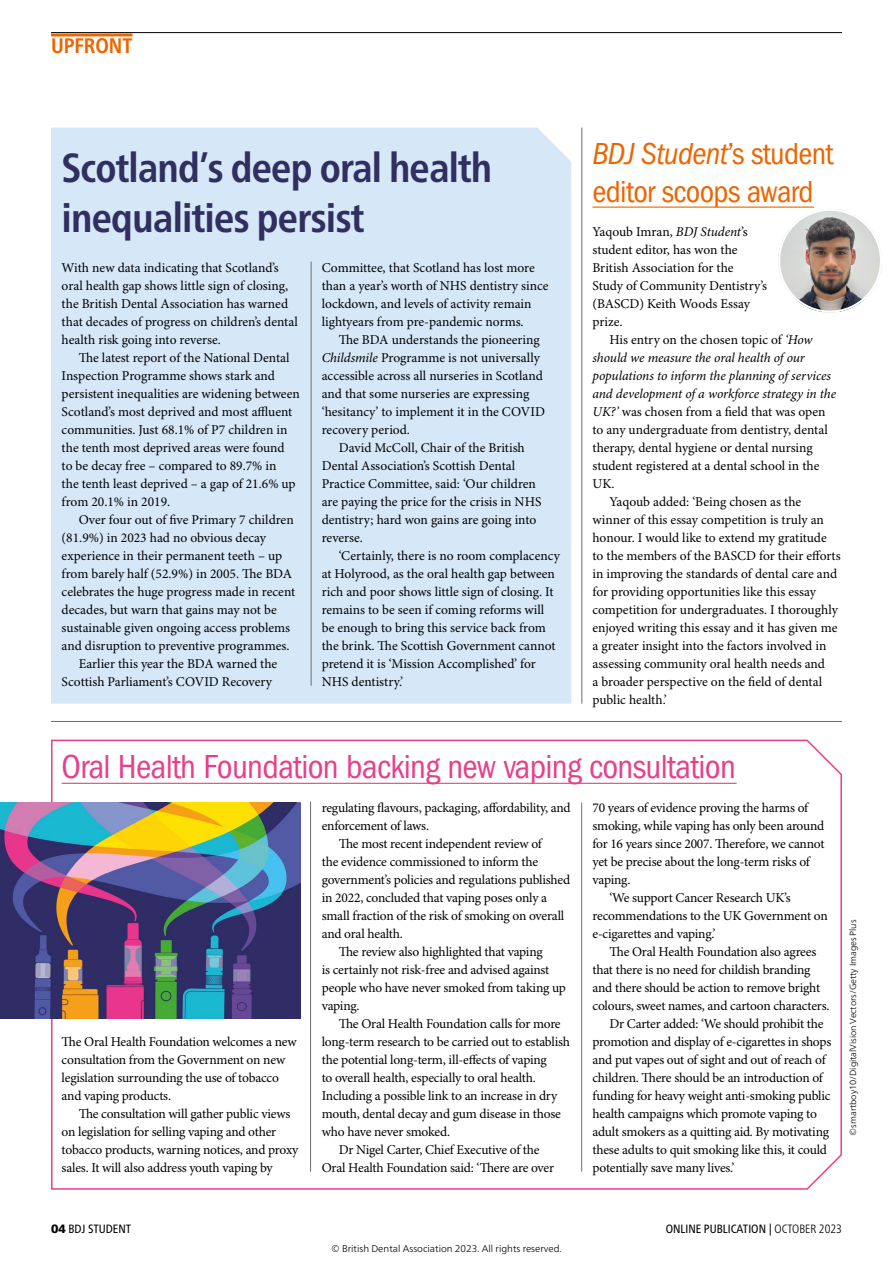
<style>
.page{position:relative;width:893px;height:1263px;background:#fff}
.page>*{position:absolute;margin:0;border:0;box-sizing:border-box;transform-origin:0 0}
.Title_upfront_headli{font:700 condensed 40.5px/49.5px "Frutiger Neue LT Pro";letter-spacing:-.02em;color:#302f60}
.Title_upfront_headli-2{font:condensed 34.5px "ITC Franklin Gothic Std";letter-spacing:-.02em;color:#e6408d}
.Title_Upfront_Headli{font:condensed 31.5px/37.8px "ITC Franklin Gothic Std";letter-spacing:-.02em;color:#ec6500}
.t1{font:700 condensed 21px "Frutiger Neue LT Pro";letter-spacing:-.005em;color:#ec6500}
.Para_body{font:13.5px/18px "Minion Pro";letter-spacing:-.01em;color:#000}
.Para_body_1st{font:13.5px/18px "Minion Pro";letter-spacing:-.005em;color:#000}
.t2{font:condensed 12px "Frutiger Neue LT Pro";color:#000}
.t3{font:300 9.75px "Frutiger Neue LT Pro";color:#000}
.Image_Source_credit{font:300 9px "Frutiger Neue LT Pro";letter-spacing:-.005em;color:#000}
.s1{font-style:italic}
.s2{font-weight:900;font-stretch:normal}
.s3{font-weight:300}
</style>
<div class="page">
<svg style="left:50px;top:739px;width:792px;height:451px"></svg>
<div style="left:51px;top:128px;width:520px;height:576px;background:#d6e7f8"></div>
<hr style="left:582px;top:128px;width:1px;height:576px;background:#6e6e6e">
<hr style="left:310px;top:801px;width:1px;height:371px;background:#6e6e6e">
<hr style="left:581px;top:802px;width:1px;height:370px;background:#6e6e6e">
<hr style="left:51px;top:721px;width:791px;height:1px;background:#6e6e6e">
<hr style="left:311px;top:261px;width:1px;height:425px;background:#6e6e6e">
<hr style="left:62px;top:783px;width:675px;height:1px;background:#e6408d">
<hr style="left:592px;top:207px;width:222px;height:1px;background:#ec6500">
<img style="left:778px;top:209px;width:104px;height:104px;border-radius:52px">
<div style="left:778px;top:209px;width:104px;height:104px;border:2px solid #fff;border-radius:50%"></div>
<img style="left:0;top:802px;width:300px;height:216px">
<hr style="left:51px;top:32px;width:791px;height:1px;background:#000">
<hr style="left:51px;top:33px;width:81px;height:3px;background:#ec6500">
<h3 class="t1" style="left:51px;top:34px;width:83px">UPFRONT</h3>
<p class="Title_upfront_headli" style="left:62px;top:143px;width:432px">Scotland’s deep oral health inequalities persist</p>
<p class="Para_body_1st" style="left:62px;top:259px;width:238px">With new data indicating that Scotland’s oral health gap shows little sign of closing, the British Dental Association has warned that decades of progress on children’s dental health risk going into reverse.</p>
<p class="Para_body" style="left:62px;top:349px;width:240px;text-indent:17px">The latest report of the National Dental Inspection Programme shows stark and persistent inequalities are widening between Scotland’s most deprived and most affluent communities. Just 68.1% of P7 children in the tenth most deprived areas were found<br>to be decay free – compared to 89.7% in<br>the tenth least deprived – a gap of 21.6% up from 20.1% in 2019.</p>
<p class="Para_body" style="left:62px;top:511px;width:235px;text-indent:17px">Over four out of five Primary 7 children (81.9%) in 2023 had no obvious decay experience in their permanent teeth – up from barely half (52.9%) in 2005. The BDA celebrates the huge progress made in recent decades, but warn that gains may not be sustainable given ongoing access problems and disruption to preventive programmes.</p>
<p class="Para_body" style="left:62px;top:655px;width:217px;text-indent:17px">Earlier this year the BDA warned the<br>Scottish Parliament’s COVID Recovery</p>
<p class="Para_body" style="left:322px;top:259px;width:228px">Committee, that Scotland has lost more than a year’s worth of NHS dentistry since lockdown, and levels of activity remain lightyears from pre-pandemic norms.</p>
<p class="Para_body" style="left:322px;top:331px;width:225px;text-indent:17px">The BDA understands the pioneering <span class="s1">Childsmile</span> Programme is not universally accessible across all nurseries in Scotland and that some nurseries are expressing ‘hesitancy’ to implement it in the COVID recovery period.</p>
<p class="Para_body" style="left:322px;top:439px;width:221px;text-indent:17px">David McColl, Chair of the British Dental Association’s Scottish Dental Practice Committee, said: ‘Our children are paying the price for the crisis in NHS dentistry; hard won gains are going into reverse.</p>
<p class="Para_body" style="left:322px;top:547px;width:240px;text-indent:17px">‘Certainly, there is no room complacency at Holyrood, as the oral health gap between rich and poor shows little sign of closing. It remains to be seen if coming reforms will be enough to bring this service back from the brink. The Scottish Government cannot pretend it is ‘Mission Accomplished’ for NHS dentistry.’</p>
<p class="Title_Upfront_Headli" style="left:592px;top:135px;width:243px"><span class="s1">BDJ Student</span>’s student editor scoops award</p>
<p class="Para_body_1st" style="left:592px;top:223px;width:176px">Yaqoub Imran, <span class="s1">BDJ Student</span>’s student editor, has won the<br>British Association for the<br>Study of Community Dentistry’s (BASCD) Keith Woods Essay prize.</p>
<p class="Para_body" style="left:592px;top:331px;width:245px;text-indent:17px">His entry on the chosen topic of <span class="s1">‘How should we measure the oral health of our populations to inform the planning of services and development of a workforce strategy in the UK?’</span> was chosen from a field that was open to any undergraduate from dentistry, dental therapy, dental hygiene or dental nursing student registered at a dental school in the UK.</p>
<p class="Para_body" style="left:592px;top:493px;width:250px;text-indent:17px">Yaqoub added: ‘Being chosen as the winner of this essay competition is truly an honour. I would like to extend my gratitude to the members of the BASCD for their efforts in improving the standards of dental care and for providing opportunities like this essay competition for undergraduates. I thoroughly enjoyed writing this essay and it has given me a greater insight into the factors involved in assessing community oral health needs and<br>a broader perspective on the field of dental public health.’</p>
<p class="Title_upfront_headli-2" style="left:62px;top:748px;width:676px">Oral Health Foundation backing new vaping consultation</p>
<p class="Para_body" style="left:322px;top:799px;width:251px">regulating flavours, packaging, affordability, and enforcement of laws.</p>
<p class="Para_body" style="left:322px;top:835px;width:250px;text-indent:17px">The most recent independent review of<br>the evidence commissioned to inform the government’s policies and regulations published in 2022, concluded that vaping poses only a small fraction of the risk of smoking on overall and oral health.</p>
<p class="Para_body" style="left:322px;top:943px;width:246px;text-indent:17px">The review also highlighted that vaping<br>is certainly not risk-free and advised against people who have never smoked from taking up vaping.</p>
<p class="Para_body" style="left:322px;top:1015px;width:250px;text-indent:17px">The Oral Health Foundation calls for more long-term research to be carried out to establish the potential long-term, ill-effects of vaping<br>to overall health, especially to oral health.<br>Including a possible link to an increase in dry mouth, dental decay and gum disease in those who have never smoked.</p>
<p class="Para_body" style="left:322px;top:1141px;width:234px;text-align:center">Dr Nigel Carter, Chief Executive of the<br>Oral Health Foundation said: ‘There are over</p>
<p class="Para_body" style="left:592px;top:799px;width:234px">70 years of evidence proving the harms of smoking, while vaping has only been around for 16 years since 2007. Therefore, we cannot yet be precise about the long-term risks of vaping.</p>
<p class="Para_body" style="left:592px;top:889px;width:237px;text-indent:17px">‘We support Cancer Research UK’s recommendations to the UK Government on e-cigarettes and vaping.’</p>
<p class="Para_body" style="left:592px;top:943px;width:238px;text-indent:17px">The Oral Health Foundation also agrees that there is no need for childish branding and there should be action to remove bright colours, sweet names, and cartoon characters.</p>
<p class="Para_body" style="left:592px;top:1015px;width:240px;text-indent:17px">Dr Carter added: ‘We should prohibit the promotion and display of e-cigarettes in shops and put vapes out of sight and out of reach of children. There should be an introduction of funding for heavy weight anti-smoking public health campaigns which promote vaping to adult smokers as a quitting aid. By motivating these adults to quit smoking like this, it could potentially save many lives.’</p>
<p class="Para_body_1st" style="left:62px;top:1033px;width:237px">The Oral Health Foundation welcomes a new consultation from the Government on new legislation surrounding the use of tobacco and vaping products.</p>
<p class="Para_body" style="left:62px;top:1105px;width:238px;text-indent:17px">The consultation will gather public views on legislation for selling vaping and other tobacco products, warning notices, and proxy sales. It will also address youth vaping by</p>
<p class="Image_Source_credit" style="left:848px;top:1136px;width:217px;rotate:-90deg">©smartboy10/DigitalVision Vectors/Getty Images Plus</p>
<p class="t2" style="left:51px;top:1221px;width:82px"><span class="s2">04</span> BDJ STUDENT</p>
<p class="t2" style="left:666px;top:1221px;width:178px">ONLINE PUBLICATION | <span class="s3">OCTOBER 2023</span></p>
<p class="t3" style="left:331px;top:1242px;width:232px">© British Dental Association 2023. All rights reserved.</p>
</div>
